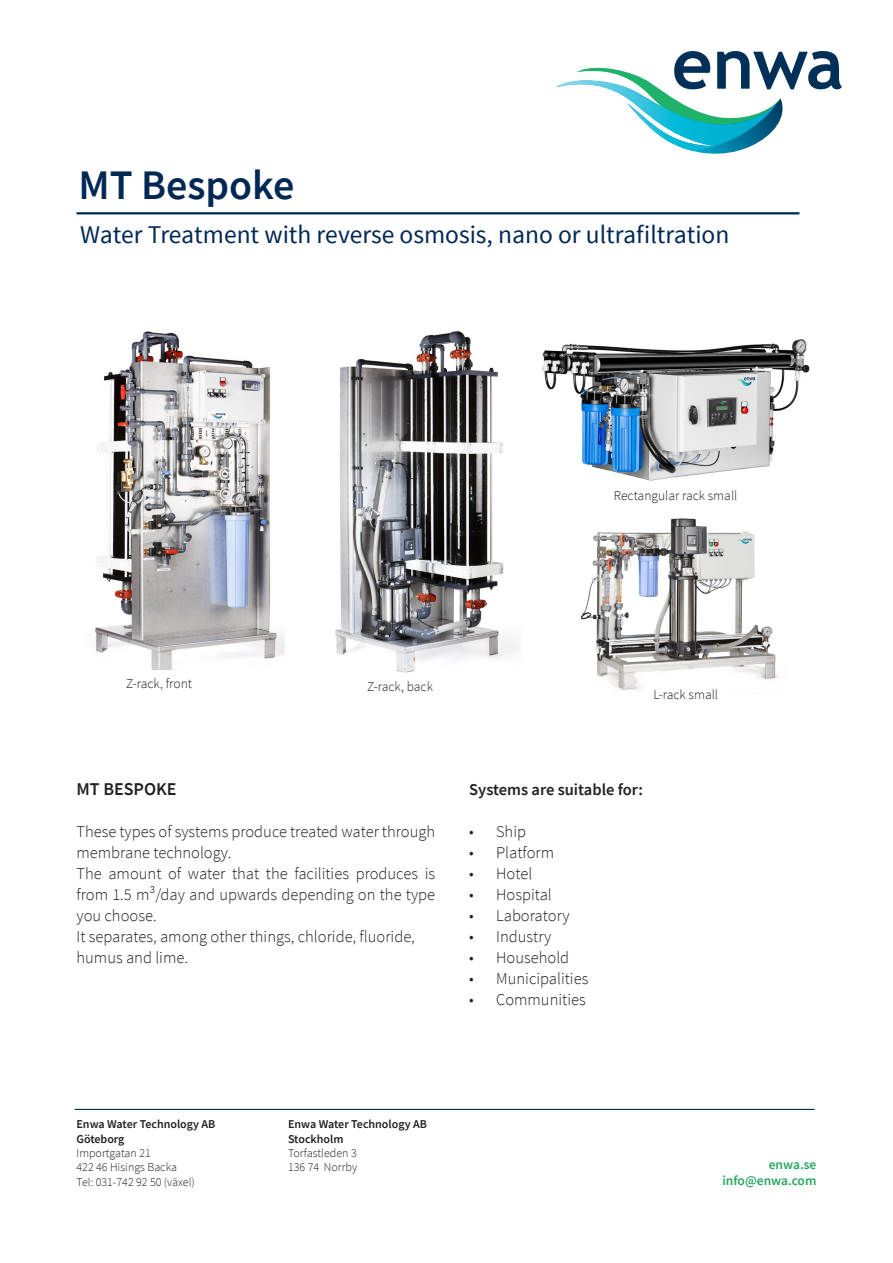
<style>
.page{position:relative;width:893px;height:1263px;background:#fff}
.page>*{position:absolute;margin:0;border:0;box-sizing:border-box;transform-origin:0 0}
.t1{font:600 42px "Source Sans Pro";color:#002855}
.t2{font:25.5px "Source Sans Pro";color:#002855}
.t3{font:600 18px "Source Sans Pro";color:#231f20}
.t4{font:300 16.5px/21px "Source Sans Pro";color:#231f20}
.t5{font:600 16.5px "Source Sans Pro";color:#231f20}
.t6{font:300 13.5px "Source Sans Pro";color:#231f20}
.t7{font:600 13.5px/16.2px "Source Sans Pro";color:#28a75f;text-align:right}
.t8{font:300 12px "Source Sans Pro";color:#231f20}
.t9{font:600 12px "Source Sans Pro";color:#231f20}
</style>
<div class="page">
<svg style="left:556px;top:51px;width:286px;height:103px"></svg>
<hr style="left:77px;top:212px;width:722px;height:2px;background:#002855">
<hr style="left:75px;top:1109px;width:740px;height:1px;background:#002855">
<img style="left:95px;top:332px;width:190px;height:338px">
<img style="left:335px;top:331px;width:185px;height:342px">
<img style="left:542px;top:339px;width:268px;height:142px">
<img style="left:580px;top:518px;width:200px;height:172px">
<h1 class="t1" style="left:78px;top:158px;width:218px">MT Bespoke</h1>
<h2 class="t2" style="left:80px;top:218px;width:651px">Water Treatment with reverse osmosis, nano or ultrafiltration</h2>
<p class="t6" style="left:614px;top:487px;width:125px">Rectangular rack small</p>
<p class="t6" style="left:126px;top:676px;width:67px">Z-rack, front</p>
<p class="t6" style="left:367px;top:678px;width:67px">Z-rack, back</p>
<p class="t3" style="left:77px;top:777px;width:102px">MT BESPOKE</p>
<p class="t4" style="left:77px;top:821px;width:360px">These types of systems produce treated water through membrane technology.</p>
<p class="t4" style="left:77px;top:863px;width:360px;text-align:justify">The amount of water that the facilities produces is from 1.5 m³/day and upwards depending on the type you choose.</p>
<p class="t4" style="left:77px;top:926px;width:340px">It separates, among other things, chloride, fluoride,</p>
<p class="t4" style="left:77px;top:947px;width:113px">humus and lime.</p>
<p class="t6" style="left:653px;top:686px;width:66px">L-rack small</p>
<p class="t5" style="left:469px;top:778px;width:175px">Systems are suitable for:</p>
<p class="t4" style="left:469px;top:821px;width:58px">• Ship</p>
<p class="t4" style="left:469px;top:842px;width:87px">• Platform</p>
<p class="t4" style="left:469px;top:863px;width:65px">• Hotel</p>
<p class="t4" style="left:469px;top:884px;width:84px">• Hospital</p>
<p class="t4" style="left:469px;top:905px;width:102px">• Laboratory</p>
<p class="t4" style="left:469px;top:926px;width:84px">• Industry</p>
<p class="t4" style="left:469px;top:947px;width:102px">• Household</p>
<p class="t4" style="left:469px;top:968px;width:121px">• Municipalities</p>
<p class="t4" style="left:469px;top:989px;width:118px">• Communities</p>
<p class="t9" style="left:77px;top:1116px;width:140px">Enwa Water Technology AB</p>
<p class="t9" style="left:288px;top:1116px;width:140px">Enwa Water Technology AB</p>
<p class="t9" style="left:77px;top:1131px;width:50px">Göteborg</p>
<p class="t9" style="left:288px;top:1131px;width:57px">Stockholm</p>
<p class="t8" style="left:77px;top:1146px;width:76px">Importgatan 21</p>
<p class="t8" style="left:288px;top:1146px;width:70px">Torfastleden 3</p>
<p class="t8" style="left:77px;top:1160px;width:102px">422 46 Hisings Backa</p>
<p class="t8" style="left:288px;top:1160px;width:71px">136 74 Norrby</p>
<p class="t8" style="left:77px;top:1174px;width:120px">Tel: 031-742 92 50 (växel)</p>
<p class="t7" style="left:722px;top:1156px;width:96px">enwa.se info@enwa.com</p>
</div>
